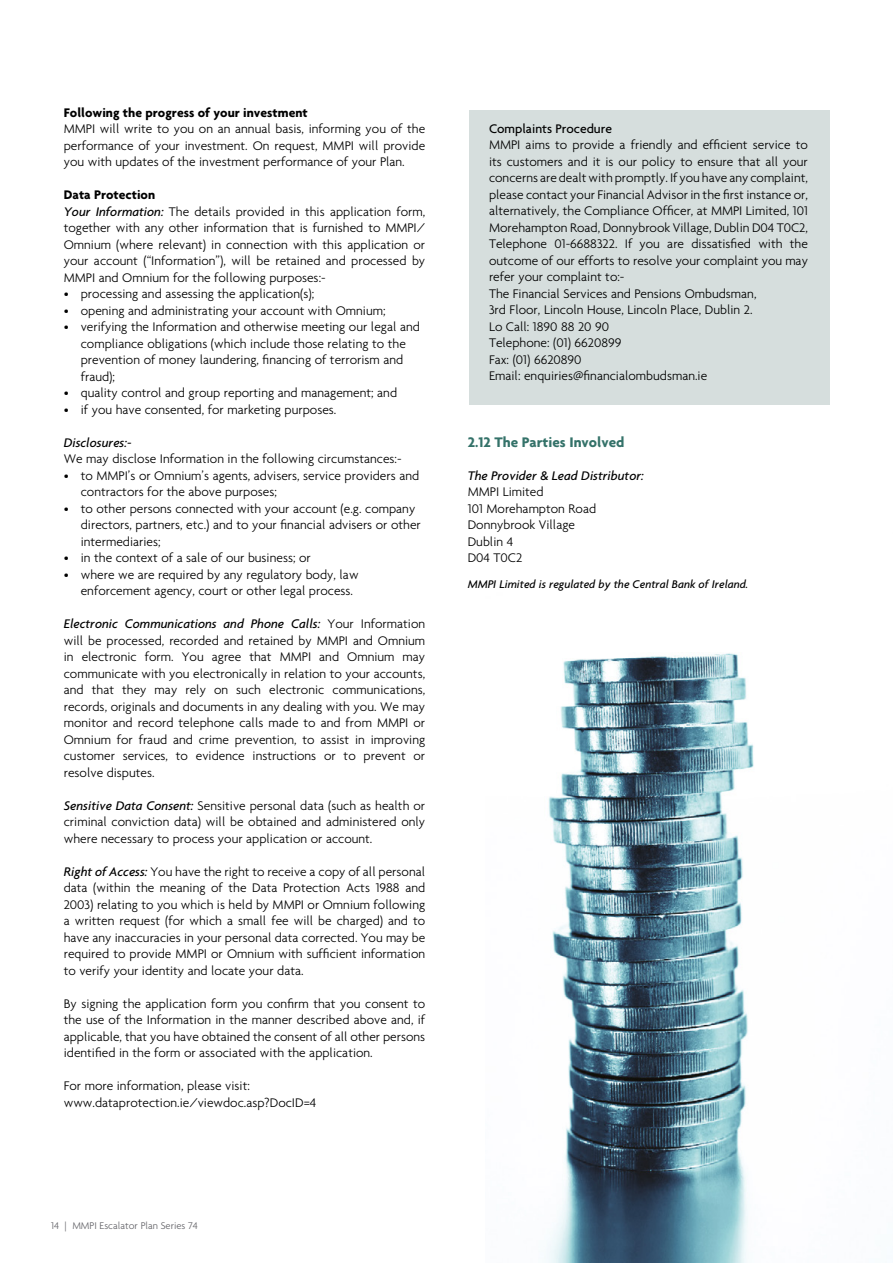
<style>
.page{position:relative;width:893px;height:1263px;background:#fff}
.page>*{position:absolute;margin:0;border:0;box-sizing:border-box;transform-origin:0 0}
.t1{font:700 15px "Agenda";color:#347269}
.t2{font:300 13.5px/16.5px "Agenda";color:#000}
.t3{font:italic 500 13.5px "Agenda";color:#000}
.t4{font:700 13.5px "Agenda";color:#000}
.t5{font:500 13.5px "Agenda";color:#000}
.t6{font:italic 500 12px "Agenda";color:#000}
.t7{font:300 10.5px "Agenda";color:#646469}
.s1{font-weight:700}
.s2{font-weight:500;font-style:italic}
</style>
<div class="page">
<img style="left:547px;top:653px;width:207px;height:610px">
<div style="left:469px;top:110px;width:360px;height:294px;background:#d6dedd"></div>
<p class="t4" style="left:64px;top:104px;width:245px">Following the progress of your investment</p>
<p class="t2" style="left:64px;top:120px;width:363px;text-align:justify">MMPI will write to you on an annual basis, informing you of the performance of your investment. On request, MMPI will provide you with updates of the investment performance of your Plan.</p>
<p class="t2" style="left:64px;top:186px;width:363px"><span class="s1">Data Protection<br></span><span class="s2">Your Information:</span> The details provided in this application form, together with any other information that is furnished to MMPI/ Omnium (where relevant) in connection with this application or your account (“Information”), will be retained and processed by MMPI and Omnium for the following purposes:-</p>
<p class="t2" style="left:64px;top:285px;width:252px">• processing and assessing the application(s);</p>
<p class="t2" style="left:64px;top:302px;width:323px">• opening and administrating your account with Omnium;</p>
<p class="t2" style="left:81px;top:318px;width:341px;text-indent:-17px">• verifying the Information and otherwise meeting our legal and compliance obligations (which include those relating to the prevention of money laundering, financing of terrorism and fraud);</p>
<p class="t2" style="left:64px;top:384px;width:335px">• quality control and group reporting and management; and</p>
<p class="t2" style="left:64px;top:401px;width:274px">• if you have consented, for marketing purposes.</p>
<p class="t3" style="left:64px;top:434px;width:69px">Disclosures:-</p>
<p class="t2" style="left:64px;top:450px;width:339px">We may disclose Information in the following circumstances:-</p>
<p class="t2" style="left:81px;top:467px;width:340px;text-indent:-17px">• to MMPI’s or Omnium’s agents, advisers, service providers and contractors for the above purposes;</p>
<p class="t2" style="left:81px;top:500px;width:342px;text-indent:-17px">• to other persons connected with your account (e.g. company directors, partners, etc.) and to your financial advisers or other intermediaries;</p>
<p class="t2" style="left:64px;top:549px;width:249px">• in the context of a sale of our business; or</p>
<p class="t2" style="left:81px;top:566px;width:279px;text-indent:-17px">• where we are required by any regulatory body, law enforcement agency, court or other legal process.</p>
<p class="t2" style="left:64px;top:615px;width:363px;text-align:justify"><span class="s2">Electronic Communications and Phone Calls:</span> Your Information will be processed, recorded and retained by MMPI and Omnium in electronic form. You agree that MMPI and Omnium may communicate with you electronically in relation to your accounts, and that they may rely on such electronic communications, records, originals and documents in any dealing with you. We may monitor and record telephone calls made to and from MMPI or Omnium for fraud and crime prevention, to assist in improving customer services, to evidence instructions or to prevent or resolve disputes.</p>
<p class="t2" style="left:64px;top:797px;width:363px;text-align:justify"><span class="s2">Sensitive Data Consent:</span> Sensitive personal data (such as health or criminal conviction data) will be obtained and administered only where necessary to process your application or account.</p>
<p class="t2" style="left:64px;top:863px;width:363px;text-align:justify"><span class="s2">Right of Access:</span> You have the right to receive a copy of all personal data (within the meaning of the Data Protection Acts 1988 and 2003) relating to you which is held by MMPI or Omnium following a written request (for which a small fee will be charged) and to have any inaccuracies in your personal data corrected. You may be required to provide MMPI or Omnium with sufficient information to verify your identity and locate your data.</p>
<p class="t2" style="left:64px;top:995px;width:363px;text-align:justify">By signing the application form you confirm that you consent to the use of the Information in the manner described above and, if applicable, that you have obtained the consent of all other persons identified in the form or associated with the application.</p>
<p class="t2" style="left:64px;top:1077px;width:254px">For more information, please visit: www.dataprotection.ie/viewdoc.asp?DocID=4</p>
<p class="t5" style="left:489px;top:120px;width:124px">Complaints Procedure</p>
<p class="t2" style="left:489px;top:137px;width:320px">MMPI aims to provide a friendly and efficient service to its customers and it is our policy to ensure that all your concerns are dealt with promptly. If you have any complaint, please contact your Financial Advisor in the first instance or, alternatively, the Compliance Officer, at MMPI Limited, 101<br>Morehampton Road, Donnybrook Village, Dublin D04 T0C2, Telephone 01-6688322. If you are dissatisfied with the outcome of our efforts to resolve your complaint you may refer your complaint to:-<br>The Financial Services and Pensions Ombudsman,<br>3rd Floor, Lincoln House, Lincoln Place, Dublin 2.<br>Lo Call: 1890 88 20 90<br>Telephone: (01) 6620899<br>Fax: (01) 6620890<br>Email: enquiries@financialombudsman.ie</p>
<p class="t1" style="left:468px;top:433px;width:158px">2.12 The Parties Involved</p>
<p class="t3" style="left:468px;top:467px;width:178px">The Provider &amp; Lead Distributor:</p>
<p class="t2" style="left:468px;top:483px;width:130px">MMPI Limited<br>101 Morehampton Road<br>Donnybrook Village<br>Dublin 4<br>D04 T0C2</p>
<p class="t6" style="left:468px;top:576px;width:282px">MMPI Limited is regulated by the Central Bank of Ireland.</p>
<p class="t7" style="left:51px;top:1219px;width:148px">14 | MMPI Escalator Plan Series 74</p>
</div>
